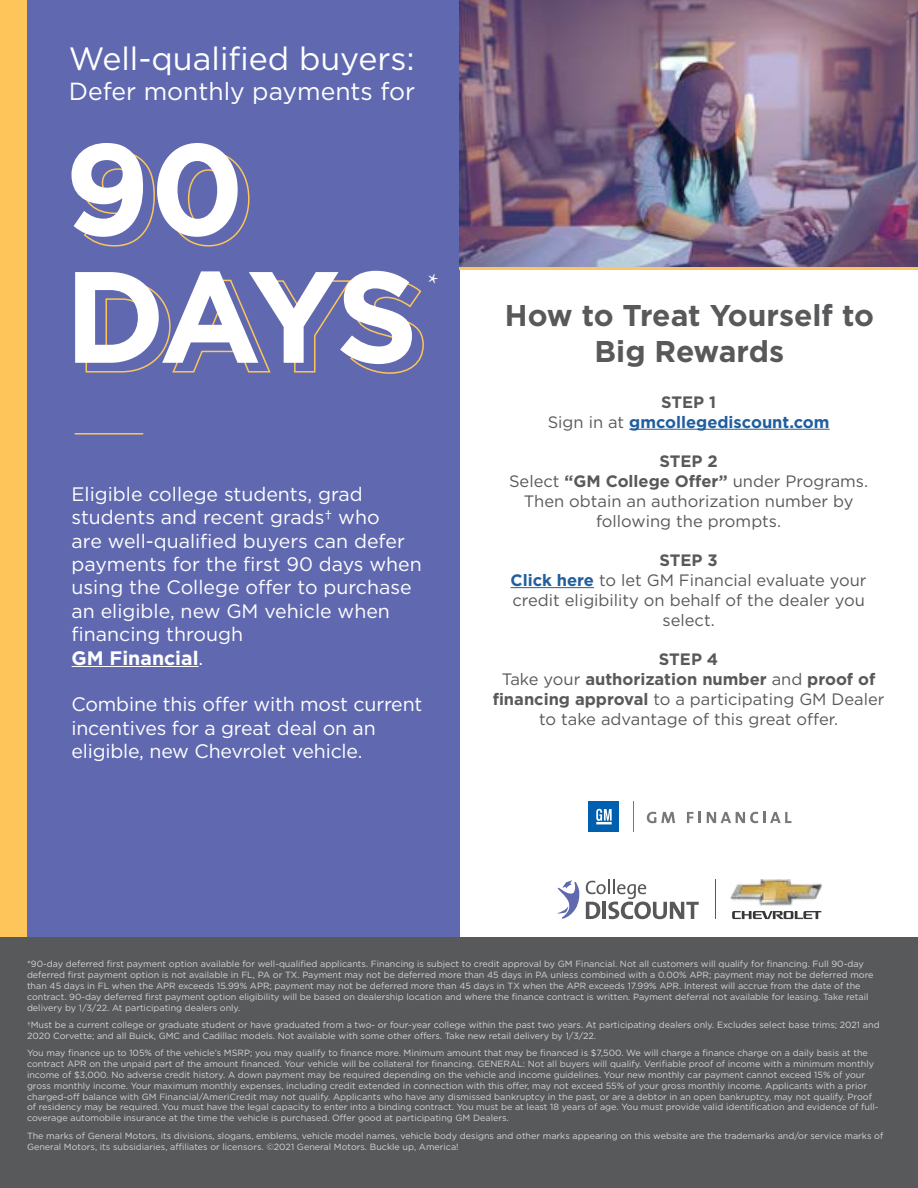
<style>
.page{position:relative;width:918px;height:1188px;background:#fff}
.page>*{position:absolute;margin:0;border:0;box-sizing:border-box;transform-origin:0 0}
.t1{font:700 129.6px/127.5px "Gotham";letter-spacing:-.04em;color:#fff}
.t2{font:32.25px "Gotham";color:#fff}
.t3{font:700 30px/36px "Gotham";color:#58595b;text-align:center}
.t4{font:27px "Minion Pro";color:#fff}
.t5{font:24.75px "Gotham";color:#fff}
.t6{font:19.5px/23.4px "Gotham";color:#fff}
.t7{font:16.5px/19.8px "Gotham";color:#58595b;text-align:center}
.t8{font:700 16.5px/19.8px "Gotham";color:#215e9e;text-align:center}
.t9{font:9px/10.8px "Gotham";color:#d3d5d6}
.s1{font-weight:700}
.s2{color:#58595b}
.s3{font-weight:400;color:#58595b}
.s4{font-weight:700;color:#215e9e}
</style>
<div class="page">
<div style="left:0;top:0;width:459px;height:1188px;background:#6069b0"></div>
<div style="left:0;top:0;width:27px;height:1188px;background:#fec55a"></div>
<img style="left:459px;top:0;width:459px;height:267px">
<svg style="left:732px;top:911px;width:89px;height:8px"></svg>
<hr style="left:715px;top:879px;width:1px;height:40px;background:#58585b">
<svg style="left:586px;top:880px;width:113px;height:39px"></svg>
<svg style="left:557px;top:880px;width:23px;height:39px"></svg>
<img style="left:731px;top:879px;width:91px;height:26px">
<hr style="left:459px;top:267px;width:459px;height:2px;background:#fec55a">
<hr style="left:75px;top:433px;width:68px;height:2px;background:#fec55a">
<svg style="left:647px;top:812px;width:28px;height:11px"></svg>
<svg style="left:687px;top:812px;width:14px;height:11px"></svg>
<svg style="left:707px;top:812px;width:84px;height:11px"></svg>
<hr style="left:633px;top:801px;width:1px;height:31px;background:#77787b">
<div style="left:589px;top:801px;width:30px;height:31px;background:#005fae"></div>
<svg style="left:596px;top:809px;width:16px;height:15px"></svg>
<hr style="left:72px;top:666px;width:127px;height:1px;background:#fff">
<hr style="left:629px;top:429px;width:201px;height:1px;background:#215e9e">
<hr style="left:511px;top:587px;width:83px;height:1px;background:#215e9e">
<div style="left:0;top:937px;width:918px;height:251px;background:#58595b"></div>
<h2 class="t2" style="left:69px;top:38px;width:348px">Well-qualified buyers:</h2>
<h3 class="t5" style="left:69px;top:75px;width:348px">Defer monthly payments for</h3>
<h1 class="t1" style="left:64px;top:125px;width:356px">90<br>DAYS</h1>
<h3 class="t4" style="left:428px;top:266px;width:12px">*</h3>
<h3 class="t6" style="left:72px;top:482px;width:352px">Eligible college students, grad students and recent grads† who<br>are well-qualified buyers can defer payments for the first 90 days when using the College offer to purchase an eligible, new GM vehicle when financing through<br><span class="s1">GM Financial</span>.</h3>
<h3 class="t6" style="left:72px;top:692px;width:352px">Combine this offer with most current incentives for a great deal on an eligible, new Chevrolet vehicle.</h3>
<h3 class="t3" style="left:505px;top:297px;width:371px">How to Treat Yourself to<br>Big Rewards</h3>
<h3 class="t8" style="left:548px;top:392px;width:283px"><span class="s2">STEP 1<br></span><span class="s3">Sign in at</span> gmcollegediscount.com</h3>
<h3 class="t7" style="left:509px;top:451px;width:361px"><span class="s1">STEP 2<br></span>Select <span class="s1">“GM College Offer”</span> under Programs.<br>Then obtain an authorization number by following the prompts.</h3>
<h3 class="t7" style="left:511px;top:550px;width:358px"><span class="s1">STEP 3<br></span><span class="s4">Click here</span> to let GM Financial evaluate your credit eligibility on behalf of the dealer you select.</h3>
<h3 class="t7" style="left:493px;top:649px;width:393px"><span class="s1">STEP 4<br></span>Take your <span class="s1">authorization number</span> and <span class="s1">proof of financing approval</span> to a participating GM Dealer to take advantage of this great offer.</h3>
<p class="t9" style="left:27px;top:959px;width:848px">*90-day deferred first payment option available for well-qualified applicants. Financing is subject to credit approval by GM Financial. Not all customers will qualify for financing. Full 90-day deferred first payment option is not available in FL, PA or TX. Payment may not be deferred more than 45 days in PA unless combined with a 0.00% APR; payment may not be deferred more than 45 days in FL when the APR exceeds 15.99% APR; payment may not be deferred more than 45 days in TX when the APR exceeds 17.99% APR. Interest will accrue from the date of the contract. 90-day deferred first payment option eligibility will be based on dealership location and where the finance contract is written. Payment deferral not available for leasing. Take retail delivery by 1/3/22. At participating dealers only.</p>
<p class="t9" style="left:27px;top:1019px;width:854px">†Must be a current college or graduate student or have graduated from a two- or four-year college within the past two years. At participating dealers only. Excludes select base trims; 2021 and<br>2020 Corvette; and all Buick, GMC and Cadillac models. Not available with some other offers. Take new retail delivery by 1/3/22.</p>
<p class="t9" style="left:27px;top:1048px;width:853px">You may finance up to 105% of the vehicle’s MSRP; you may qualify to finance more. Minimum amount that may be financed is $7,500. We will charge a finance charge on a daily basis at the contract APR on the unpaid part of the amount financed. Your vehicle will be collateral for financing. GENERAL: Not all buyers will qualify. Verifiable proof of income with a minimum monthly income of $3,000. No adverse credit history. A down payment may be required depending on the vehicle and income guidelines. Your new monthly car payment cannot exceed 15% of your gross monthly income. Your maximum monthly expenses, including credit extended in connection with this offer, may not exceed 55% of your gross monthly income. Applicants with a prior charged-off balance with GM Financial/AmeriCredit may not qualify. Applicants who have any dismissed bankruptcy in the past, or are a debtor in an open bankruptcy, may not qualify. Proof of residency may be required. You must have the legal capacity to enter into a binding contract. You must be at least 18 years of age. You must provide valid identification and evidence of full&shy;coverage automobile insurance at the time the vehicle is purchased. Offer good at participating GM Dealers.</p>
<p class="t9" style="left:27px;top:1130px;width:858px">The marks of General Motors, its divisions, slogans, emblems, vehicle model names, vehicle body designs and other marks appearing on this website are the trademarks and/or service marks of<br>General Motors, its subsidiaries, affiliates or licensors. ©2021 General Motors. Buckle up, America!</p>
</div>
